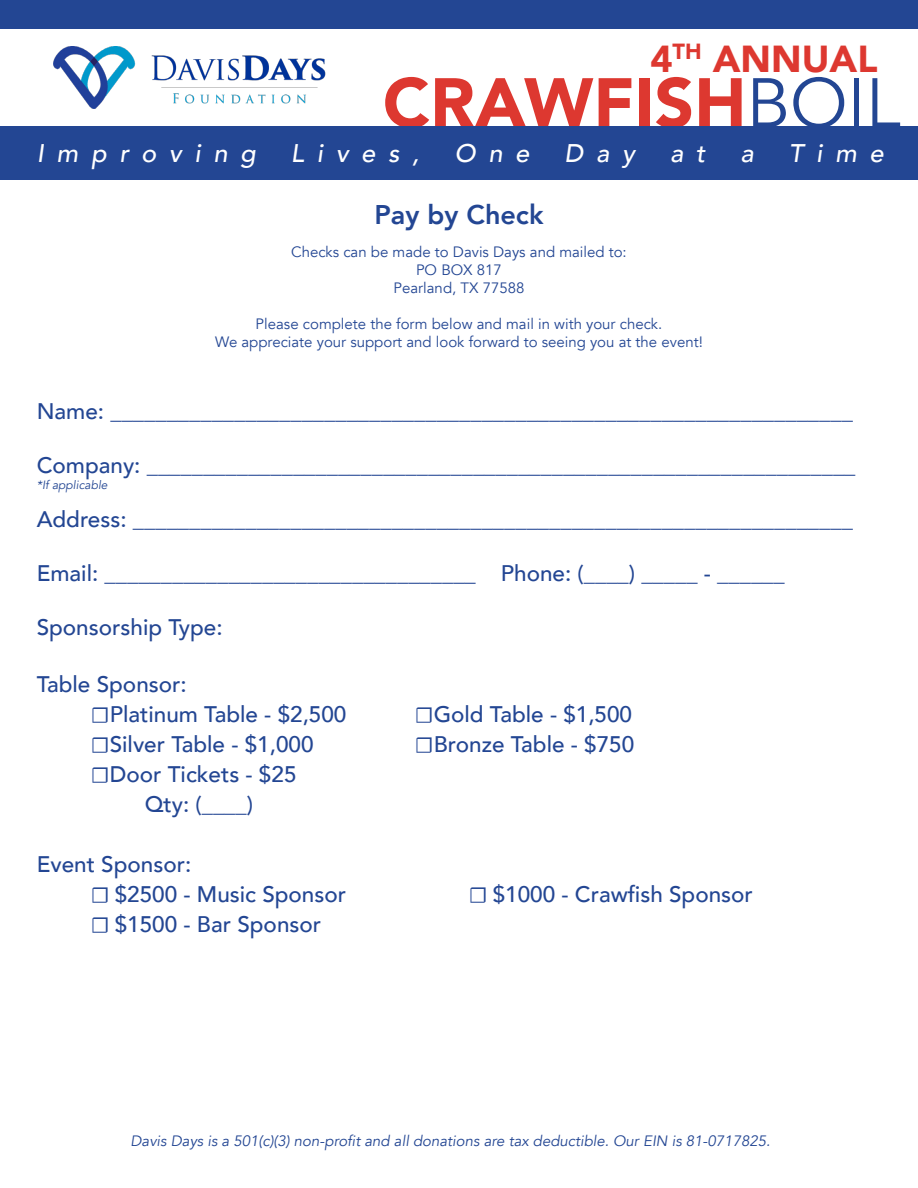
<style>
.page{position:relative;width:918px;height:1188px;background:#fff}
.page>*{position:absolute;margin:0;border:0;box-sizing:border-box;transform-origin:0 0}
.t1{font:900 69px "Avenir";color:#dd3830}
.t2{font:900 37.5px "Avenir";color:#dd3830}
.Main_Headings{font:800 27px "Avenir";color:#234693}
.Events_Heading{font:italic 500 25.5px "Avenir";letter-spacing:.5em;color:#fff}
.Events_Text{font:500 22.5px "Avenir";color:#234693}
.Main_Headings-2{font:15px/18px "Avenir";color:#234693;text-align:center}
.Main_Headings-3{font:italic 15px "Avenir";color:#234693}
.Main_Headings-4{font:italic 12px "Avenir";color:#234693}
.s1{font-weight:400;color:#234693}
.s2{font-family:"Minion Pro"}
</style>
<div class="page">
<div style="left:0;top:0;width:918px;height:28px;background:#234693"></div>
<div style="left:0;top:126px;width:918px;height:54px;background:#234693"></div>
<img style="left:53px;top:47px;width:273px;height:61px">
<p class="t2" style="left:650px;top:26px;width:229px">4<sup>TH</sup> ANNUAL</p>
<p class="t1" style="left:383px;top:44px;width:519px">CRAWFISH<span class="s1">BOIL</span></p>
<p class="Events_Heading" style="left:37px;top:138px;width:221px">Improving</p>
<p class="Events_Heading" style="left:291px;top:138px;width:130px">Lives,</p>
<p class="Events_Heading" style="left:454px;top:138px;width:77px">One</p>
<p class="Events_Heading" style="left:565px;top:138px;width:72px">Day</p>
<p class="Events_Heading" style="left:670px;top:138px;width:37px">a t</p>
<p class="Events_Heading" style="left:740px;top:138px;width:15px">a</p>
<p class="Events_Heading" style="left:789px;top:138px;width:96px">Time</p>
<p class="Main_Headings" style="left:374px;top:194px;width:171px">Pay by Check</p>
<p class="Main_Headings-2" style="left:291px;top:243px;width:337px">Checks can be made to Davis Days and mailed to:</p>
<p class="Main_Headings-2" style="left:416px;top:261px;width:87px">PO BOX 817</p>
<p class="Main_Headings-2" style="left:394px;top:279px;width:132px">Pearland, TX 77588</p>
<p class="Main_Headings-2" style="left:215px;top:315px;width:489px">Please complete the form below and mail in with your check.<br>We appreciate your support and look forward to seeing you at the event!</p>
<p class="Events_Text" style="left:37px;top:392px;width:818px">Name: __________________________________________________________________</p>
<p class="Events_Text" style="left:37px;top:446px;width:820px">Company: _______________________________________________________________</p>
<p class="Events_Text" style="left:37px;top:500px;width:818px">Address: ________________________________________________________________</p>
<p class="Events_Text" style="left:37px;top:554px;width:750px">Email: _________________________________ Phone: (____) _____ - ______</p>
<p class="Events_Text" style="left:37px;top:608px;width:187px">Sponsorship Type:</p>
<p class="Events_Text" style="left:37px;top:665px;width:152px">Table Sponsor:</p>
<p class="Events_Text" style="left:91px;top:695px;width:257px"><span class="s2">☐</span>Platinum Table - $2,500</p>
<p class="Events_Text" style="left:415px;top:695px;width:219px"><span class="s2">☐</span>Gold Table - $1,500</p>
<p class="Events_Text" style="left:91px;top:725px;width:224px"><span class="s2">☐</span>Silver Table - $1,000</p>
<p class="Events_Text" style="left:415px;top:725px;width:221px"><span class="s2">☐</span>Bronze Table - $750</p>
<p class="Events_Text" style="left:91px;top:755px;width:207px"><span class="s2">☐</span>Door Tickets - $25</p>
<p class="Events_Text" style="left:145px;top:785px;width:110px">Qty: (____)</p>
<p class="Events_Text" style="left:37px;top:845px;width:156px">Event Sponsor:</p>
<p class="Events_Text" style="left:91px;top:875px;width:257px"><span class="s2">☐</span> $2500 - Music Sponsor</p>
<p class="Events_Text" style="left:469px;top:875px;width:286px"><span class="s2">☐</span> $1000 - Crawfish Sponsor</p>
<p class="Events_Text" style="left:91px;top:905px;width:232px"><span class="s2">☐</span> $1500 - Bar Sponsor</p>
<p class="Main_Headings-4" style="left:37px;top:477px;width:72px">*If applicable</p>
<p class="Main_Headings-3" style="left:131px;top:1131px;width:641px">Davis Days is a 501(c)(3) non-profit and all donations are tax deductible. Our EIN is 81-0717825.</p>
</div>
